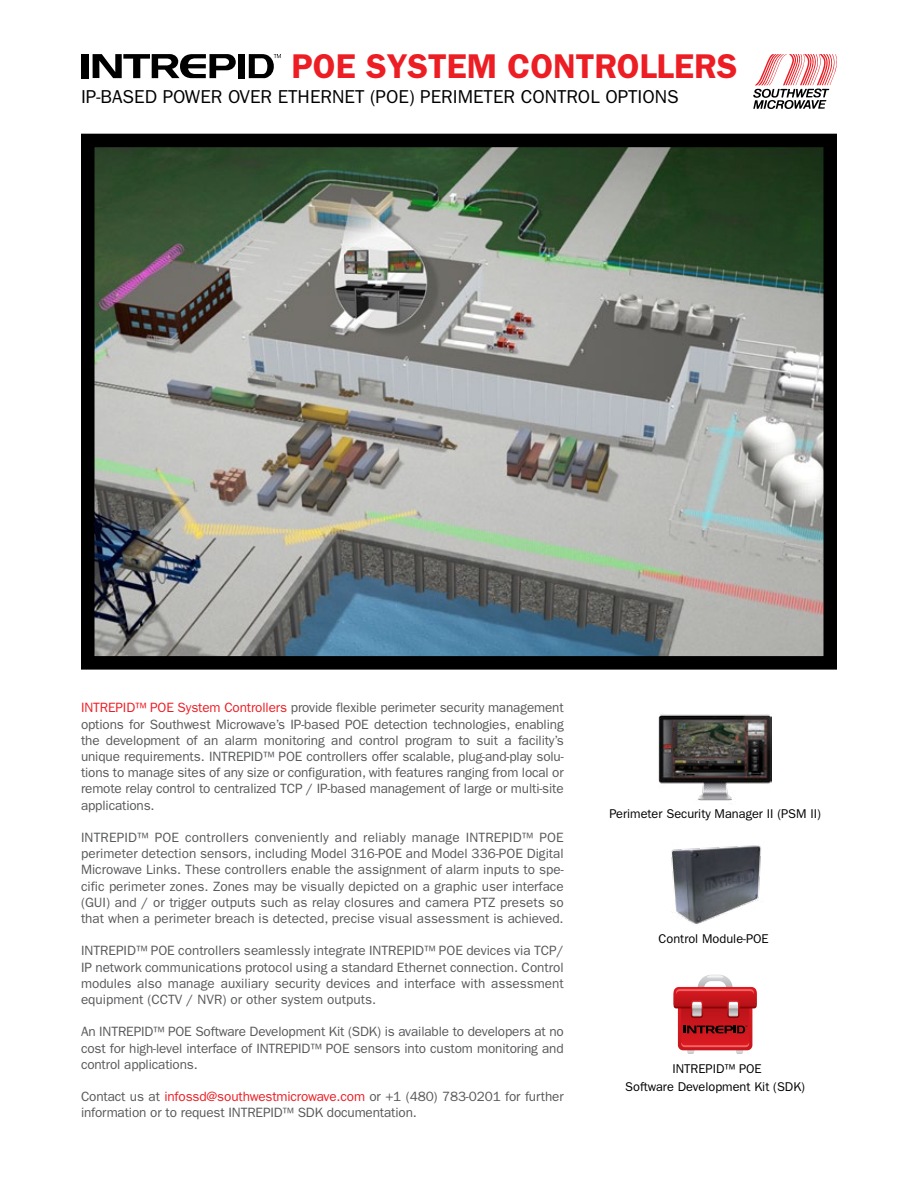
<style>
.page{position:relative;width:918px;height:1188px;background:#fff}
.page>*{position:absolute;margin:0;border:0;box-sizing:border-box;transform-origin:0 0}
.t1{font:600 34.5px "ITC Franklin Gothic Std";color:#ed1d24}
.t2{font:18.75px "ITC Franklin Gothic Std";color:#000}
.t3{font:13.5px/16.2px "ITC Franklin Gothic Std";letter-spacing:-.01em;color:#58595b;text-align:justify}
.t4{font:12.75px/18px "ITC Franklin Gothic Std";color:#000;text-align:center}
.s1{color:#ed1d24}
</style>
<div class="page">
<img style="left:96px;top:149px;width:726px;height:506px">
<div style="left:81px;top:134px;width:756px;height:536px;border:14px solid #000"></div>
<svg style="left:753px;top:54px;width:84px;height:55px"></svg>
<div style="left:81px;top:54px;width:7px;height:24px;background:#000"></div>
<div style="left:238px;top:54px;width:7px;height:24px;background:#000"></div>
<svg style="left:93px;top:54px;width:143px;height:24px"></svg>
<svg style="left:249px;top:54px;width:32px;height:24px"></svg>
<img style="left:659px;top:714px;width:112px;height:87px">
<img style="left:671px;top:845px;width:90px;height:79px">
<svg style="left:674px;top:975px;width:83px;height:79px"></svg>
<h1 class="t1" style="left:292px;top:46px;width:448px">POE SYSTEM CONTROLLERS</h1>
<h2 class="t2" style="left:81px;top:86px;width:599px">IP-BASED POWER OVER ETHERNET (POE) PERIMETER CONTROL OPTIONS</h2>
<p class="t3" style="left:81px;top:700px;width:484px"><span class="s1">INTREPID™ POE System Controllers</span> provide flexible perimeter security management options for Southwest Microwave’s IP-based POE detection technologies, enabling the development of an alarm monitoring and control program to suit a facility’s unique requirements. INTREPID™ POE controllers offer scalable, plug-and-play solu&shy;tions to manage sites of any size or configuration, with features ranging from local or remote relay control to centralized TCP / IP-based management of large or multi-site applications.</p>
<p class="t3" style="left:81px;top:829px;width:484px">INTREPID™ POE controllers conveniently and reliably manage INTREPID™ POE perimeter detection sensors, including Model 316-POE and Model 336-POE Digital Microwave Links. These controllers enable the assignment of alarm inputs to spe&shy;cific perimeter zones. Zones may be visually depicted on a graphic user interface (GUI) and / or trigger outputs such as relay closures and camera PTZ presets so that when a perimeter breach is detected, precise visual assessment is achieved.</p>
<p class="t3" style="left:81px;top:943px;width:484px">INTREPID™ POE controllers seamlessly integrate INTREPID™ POE devices via TCP/ IP network communications protocol using a standard Ethernet connection. Control modules also manage auxiliary security devices and interface with assessment equipment (CCTV / NVR) or other system outputs.</p>
<p class="t3" style="left:81px;top:1024px;width:484px">An INTREPID™ POE Software Development Kit (SDK) is available to developers at no cost for high-level interface of INTREPID™ POE sensors into custom monitoring and control applications.</p>
<p class="t3" style="left:81px;top:1089px;width:484px">Contact us at <span class="s1">infossd@southwestmicrowave.com</span> or +1 (480) 783-0201 for further information or to request INTREPID™ SDK documentation.</p>
<p class="t4" style="left:609px;top:805px;width:213px">Perimeter Security Manager II (PSM II)</p>
<p class="t4" style="left:659px;top:930px;width:112px">Control Module-POE</p>
<p class="t4" style="left:625px;top:1060px;width:181px">INTREPID™ POE<br>Software Development Kit (SDK)</p>
</div>
